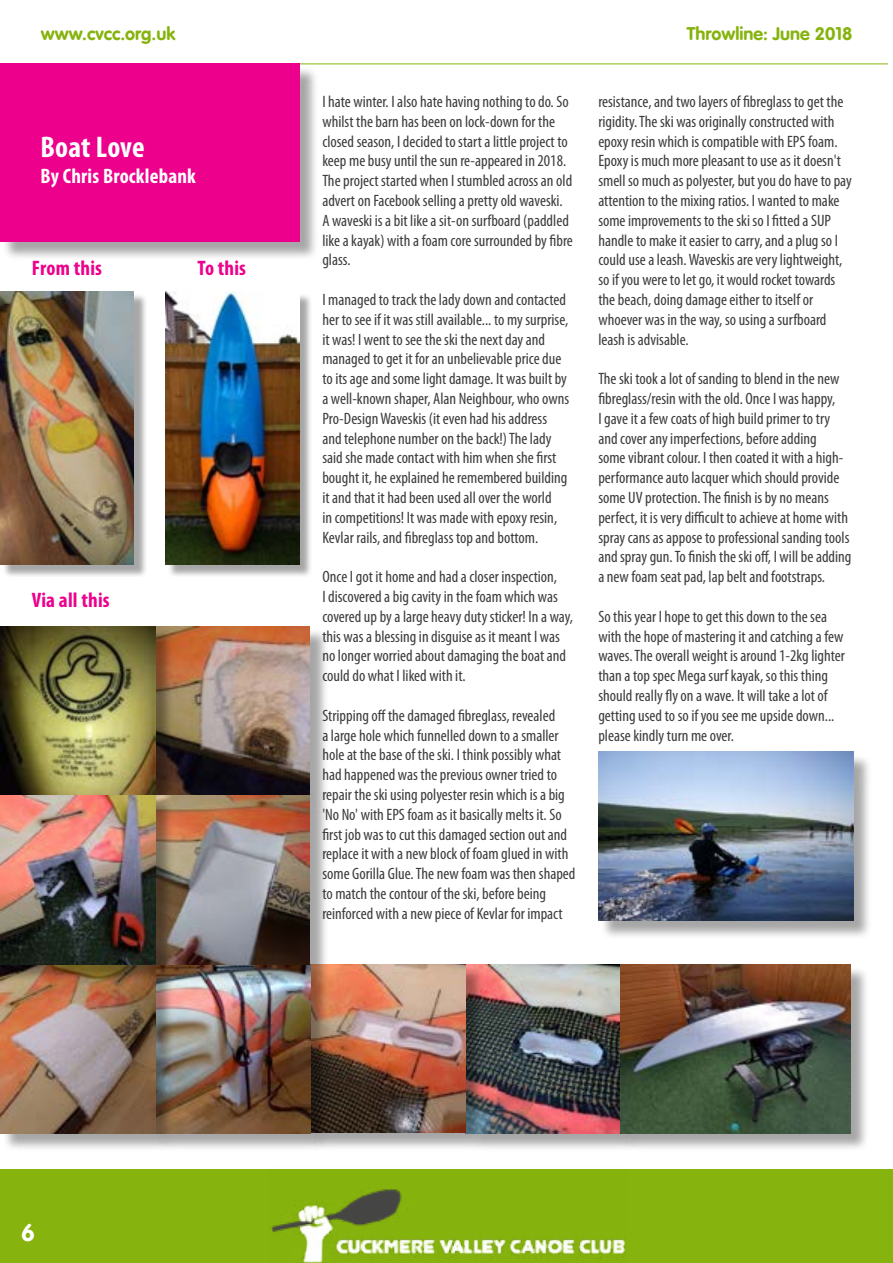
<style>
.page{position:relative;width:893px;height:1263px;background:#fff}
.page>*{position:absolute;margin:0;border:0;box-sizing:border-box;transform-origin:0 0}
.t1{font:700 condensed 30px "Myriad Pro";letter-spacing:.005em;color:#fff}
.t2{font:700 24px "VAG Rounded Black S Si";color:#fff}
.t3{font:700 condensed 21px "Myriad Pro";letter-spacing:.01em;color:#ec008c}
.t4{font:700 condensed 21px "Myriad Pro";letter-spacing:.01em;color:#fff}
.t5{font:700 18px "VAG Rounded Black S Si";color:#86b30d}
.t6{font:condensed 16.5px/19.8px "Myriad Pro";color:#3c3c3c}
</style>
<div class="page">
<div style="left:0;top:1169px;width:893px;height:94px;background:#86b30d"></div>
<hr style="left:0;top:64px;width:888px;height:1px;background:#86b30d">
<img style="left:271px;top:1189px;width:354px;height:73px">
<div style="left:3px;top:66px;width:316px;height:195px;background:#000;opacity:.35"></div>
<div style="left:0;top:64px;width:300px;height:178px;background:#ec008c"></div>
<div style="left:601px;top:754px;width:271px;height:185px;background:#000;opacity:.35"></div>
<img style="left:598px;top:752px;width:255px;height:169px">
<div style="left:2px;top:294px;width:146px;height:283px;background:#000;opacity:.35"></div>
<img style="left:0;top:291px;width:134px;height:273px">
<div style="left:168px;top:294px;width:145px;height:283px;background:#000;opacity:.35"></div>
<img style="left:166px;top:291px;width:134px;height:273px">
<div style="left:468px;top:967px;width:171px;height:184px;background:#000;opacity:.35"></div>
<img style="left:0;top:964px;width:850px;height:169px">
<div style="left:157px;top:629px;width:171px;height:184px;background:#000;opacity:.35"></div>
<img style="left:0;top:626px;width:310px;height:338px">
<div style="left:623px;top:967px;width:246px;height:184px;background:#000;opacity:.35"></div>
<div style="left:3px;top:629px;width:171px;height:184px;background:#000;opacity:.35"></div>
<div style="left:313px;top:967px;width:171px;height:184px;background:#000;opacity:.35"></div>
<div style="left:158px;top:967px;width:171px;height:184px;background:#000;opacity:.35"></div>
<div style="left:3px;top:967px;width:171px;height:184px;background:#000;opacity:.35"></div>
<div style="left:157px;top:798px;width:171px;height:184px;background:#000;opacity:.35"></div>
<div style="left:3px;top:798px;width:171px;height:184px;background:#000;opacity:.35"></div>
<p class="t5" style="left:41px;top:22px;width:136px">www.cvcc.org.uk</p>
<p class="t5" style="left:687px;top:22px;width:167px">Throwline: June 2018</p>
<h1 class="t1" style="left:40px;top:129px;width:106px">Boat Love</h1>
<p class="t4" style="left:40px;top:162px;width:157px">By Chris Brocklebank</p>
<p class="t3" style="left:32px;top:254px;width:72px">From this</p>
<p class="t3" style="left:198px;top:254px;width:50px">To this</p>
<p class="t3" style="left:32px;top:587px;width:79px">Via all this</p>
<p class="t6" style="left:322px;top:91px;width:252px">I hate winter. I also hate having nothing to do. So whilst the barn has been on lock-down for the closed season, I decided to start a little project to keep me busy until the sun re-appeared in 2018.<br>The project started when I stumbled across an old advert on Facebook selling a pretty old waveski.<br>A waveski is a bit like a sit-on surfboard (paddled like a kayak) with a foam core surrounded by fibre glass.</p>
<p class="t6" style="left:322px;top:289px;width:248px">I managed to track the lady down and contacted her to see if it was still available... to my surprise, it was! I went to see the ski the next day and managed to get it for an unbelievable price due to its age and some light damage. It was built by a well-known shaper, Alan Neighbour, who owns Pro-Design Waveskis (it even had his address and telephone number on the back!) The lady said she made contact with him when she first bought it, he explained he remembered building it and that it had been used all over the world<br>in competitions! It was made with epoxy resin, Kevlar rails, and fibreglass top and bottom.</p>
<p class="t6" style="left:322px;top:567px;width:252px">Once I got it home and had a closer inspection,<br>I discovered a big cavity in the foam which was covered up by a large heavy duty sticker! In a way, this was a blessing in disguise as it meant I was no longer worried about damaging the boat and could do what I liked with it.</p>
<p class="t6" style="left:322px;top:705px;width:255px">Stripping off the damaged fibreglass, revealed<br>a large hole which funnelled down to a smaller hole at the base of the ski. I think possibly what had happened was the previous owner tried to repair the ski using polyester resin which is a big 'No No' with EPS foam as it basically melts it. So first job was to cut this damaged section out and replace it with a new block of foam glued in with some Gorilla Glue. The new foam was then shaped to match the contour of the ski, before being reinforced with a new piece of Kevlar for impact</p>
<p class="t6" style="left:598px;top:91px;width:255px">resistance, and two layers of fibreglass to get the rigidity. The ski was originally constructed with epoxy resin which is compatible with EPS foam.<br>Epoxy is much more pleasant to use as it doesn't smell so much as polyester, but you do have to pay attention to the mixing ratios. I wanted to make some improvements to the ski so I fitted a SUP handle to make it easier to carry, and a plug so I could use a leash. Waveskis are very lightweight, so if you were to let go, it would rocket towards the beach, doing damage either to itself or whoever was in the way, so using a surfboard leash is advisable.</p>
<p class="t6" style="left:598px;top:369px;width:255px">The ski took a lot of sanding to blend in the new fibreglass/resin with the old. Once I was happy,<br>I gave it a few coats of high build primer to try and cover any imperfections, before adding<br>some vibrant colour. I then coated it with a high&shy;performance auto lacquer which should provide some UV protection. The finish is by no means perfect, it is very difficult to achieve at home with spray cans as appose to professional sanding tools and spray gun. To finish the ski off, I will be adding a new foam seat pad, lap belt and footstraps.</p>
<p class="t6" style="left:598px;top:606px;width:248px">So this year I hope to get this down to the sea with the hope of mastering it and catching a few waves. The overall weight is around 1-2kg lighter than a top spec Mega surf kayak, so this thing should really fly on a wave. It will take a lot of getting used to so if you see me upside down... please kindly turn me over.</p>
<h2 class="t2" style="left:21px;top:1218px;width:15px">6</h2>
</div>
